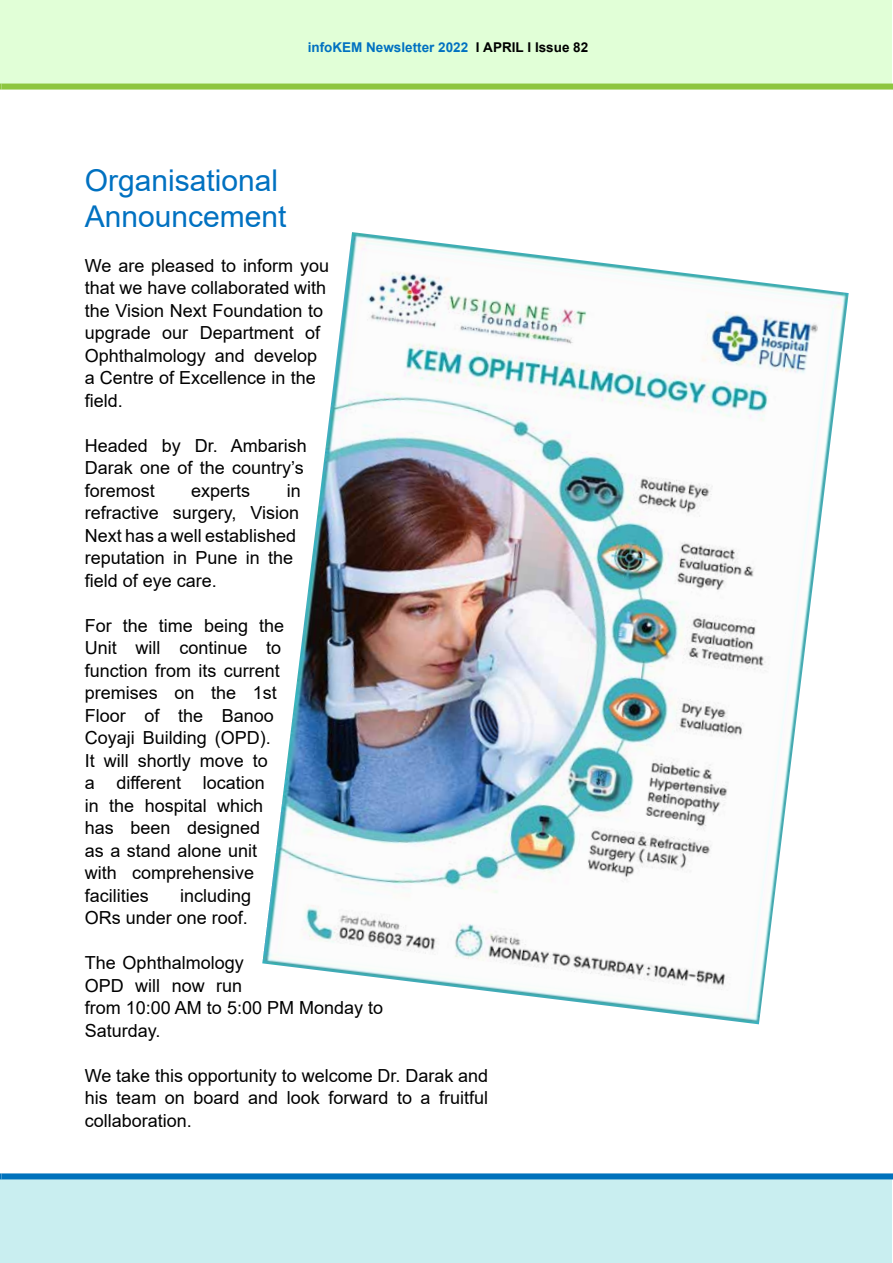
<style>
.page{position:relative;width:893px;height:1263px;background:#fff}
.page>*{position:absolute;margin:0;border:0;box-sizing:border-box;transform-origin:0 0}
.t1{font:30px/36px "Arial";color:#0071c1}
.t2{font:18px/22.5px "Arial";color:#000}
.t3{font:700 13.5px "Arial";color:#0071c1}
.s1{color:#000}
</style>
<div class="page">
<div style="left:0;top:0;width:891px;height:84px;background:#e1ffd7"></div>
<div style="left:0;top:1179px;width:891px;height:84px;background:#c9eef0"></div>
<svg style="left:0;top:84px;width:2px;height:6px"></svg>
<svg style="left:0;top:1173px;width:2px;height:6px"></svg>
<div style="left:2px;top:1173px;width:891px;height:6px;background:#0072bc"></div>
<div style="left:2px;top:84px;width:891px;height:6px;background:#8dc63f"></div>
<img style="left:262px;top:232px;width:587px;height:792px">
<p class="t3" style="left:308px;top:37px;width:282px">infoKEM Newsletter 2022 <span class="s1">I APRIL I Issue 82</span></p>
<h1 class="t1" style="left:85px;top:162px;width:203px">Organisational<br>Announcement</h1>
<p class="t2" style="left:85px;top:254px;width:246px">We are pleased to inform you that we have collaborated with the Vision Next Foundation to upgrade our Department of<br>Ophthalmology and develop a Centre of Excellence in the field.</p>
<p class="t2" style="left:85px;top:434px;width:223px">Headed by Dr. Ambarish<br>Darak one of the country’s foremost</p>
<p class="t2" style="left:85px;top:479px;width:217px;text-indent:202px">in refractive surgery, Vision<br>Next has a well established reputation in Pune in the field of eye care.</p>
<p class="t2" style="left:85px;top:614px;width:201px">For the time being the<br>Unit will continue to function from its current premises on the 1st<br>Floor of the Banoo<br>Coyaji Building (OPD).<br>It will shortly move to<br>a different location<br>in the hospital which has been designed<br>as a stand alone unit with comprehensive facilities</p>
<p class="t2" style="left:191px;top:479px;width:61px">experts</p>
<p class="t2" style="left:85px;top:884px;width:168px;text-align:right">including<br>ORs under one roof.</p>
<p class="t2" style="left:85px;top:951px;width:300px">The Ophthalmology<br>OPD will now run<br>from 10:00 AM to 5:00 PM Monday to<br>Saturday.</p>
<p class="t2" style="left:85px;top:1064px;width:405px;text-align:justify">We take this opportunity to welcome Dr. Darak and his team on board and look forward to a fruitful collaboration.</p>
</div>
